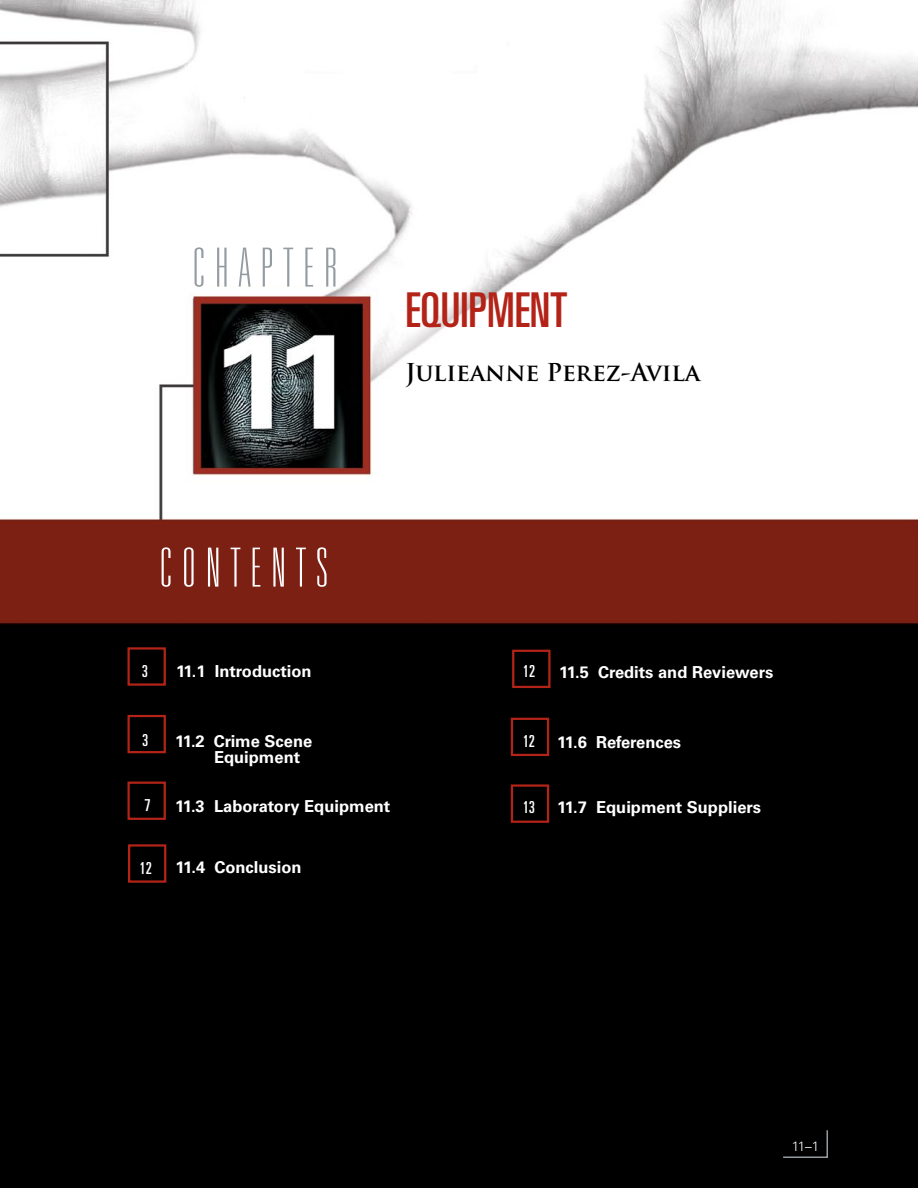
<style>
.page{position:relative;width:918px;height:1188px;background:#fff}
.page>*{position:absolute;margin:0;border:0;box-sizing:border-box;transform-origin:0 0}
.TOC_Head{font:100 ultra-condensed 54px "Univers LT Std";letter-spacing:.2em;color:#fff}
.t1{font:100 ultra-condensed 54px "Univers LT Std";letter-spacing:.2em;color:#949ca1}
.ch_title_toc{font:ultra-condensed 48px "Univers LT Std";color:#b32317}
.ch_author_toc{font:700 24px "Trajan Pro";color:#000}
.TOC1{font:700 16.5px/16.5px "Univers LT Std";color:#fff}
.TOC1-2{font:ultra-condensed 16.5px "Univers LT Std";color:#fff}
.t2{font:300 13.5px "Univers LT Std";color:#fff}
</style>
<div class="page">
<img style="left:0;top:0;width:918px;height:1188px">
<div style="left:128px;top:647px;width:38px;height:39px;border:2px solid #b32317"></div>
<div style="left:128px;top:844px;width:38px;height:39px;border:2px solid #b32317"></div>
<div style="left:128px;top:715px;width:38px;height:38px;border:2px solid #b32317"></div>
<div style="left:512px;top:650px;width:39px;height:38px;border:2px solid #b32317"></div>
<div style="left:128px;top:782px;width:38px;height:38px;border:2px solid #b32317"></div>
<div style="left:511px;top:718px;width:38px;height:38px;border:2px solid #b32317"></div>
<div style="left:511px;top:784px;width:38px;height:39px;border:2px solid #b32317"></div>
<svg style="left:782px;top:1129px;width:47px;height:30px"></svg>
<p class="t1" style="left:194px;top:240px;width:145px">CHAPTER</p>
<p class="ch_title_toc" style="left:405px;top:283px;width:163px">EQUIPMENT</p>
<p class="ch_author_toc" style="left:405px;top:358px;width:297px">Julieanne Perez-Avila</p>
<p class="TOC_Head" style="left:161px;top:540px;width:169px">CONTENTS</p>
<p class="TOC1-2" style="left:142px;top:662px;width:8px">3</p>
<p class="TOC1" style="left:176px;top:663px;width:137px">11.1 Introduction</p>
<p class="TOC1-2" style="left:142px;top:731px;width:8px">3</p>
<p class="TOC1" style="left:214px;top:733px;width:100px;text-indent:-39px">11.2 Crime Scene<br>Equipment</p>
<p class="TOC1-2" style="left:145px;top:796px;width:8px">7</p>
<h3 class="TOC1" style="left:175px;top:798px;width:217px">11.3 Laboratory Equipment</h3>
<p class="TOC1-2" style="left:140px;top:858px;width:14px">12</p>
<p class="TOC1" style="left:176px;top:859px;width:127px">11.4 Conclusion</p>
<p class="TOC1-2" style="left:523px;top:662px;width:14px">12</p>
<p class="TOC1" style="left:559px;top:664px;width:216px">11.5 Credits and Reviewers</p>
<p class="TOC1-2" style="left:523px;top:731px;width:14px">12</p>
<p class="TOC1" style="left:557px;top:734px;width:125px">11.6 References</p>
<p class="TOC1-2" style="left:523px;top:798px;width:14px">13</p>
<p class="TOC1" style="left:557px;top:799px;width:205px">11.7 Equipment Suppliers</p>
<p class="t2" style="left:792px;top:1138px;width:29px">11–1</p>
</div>
